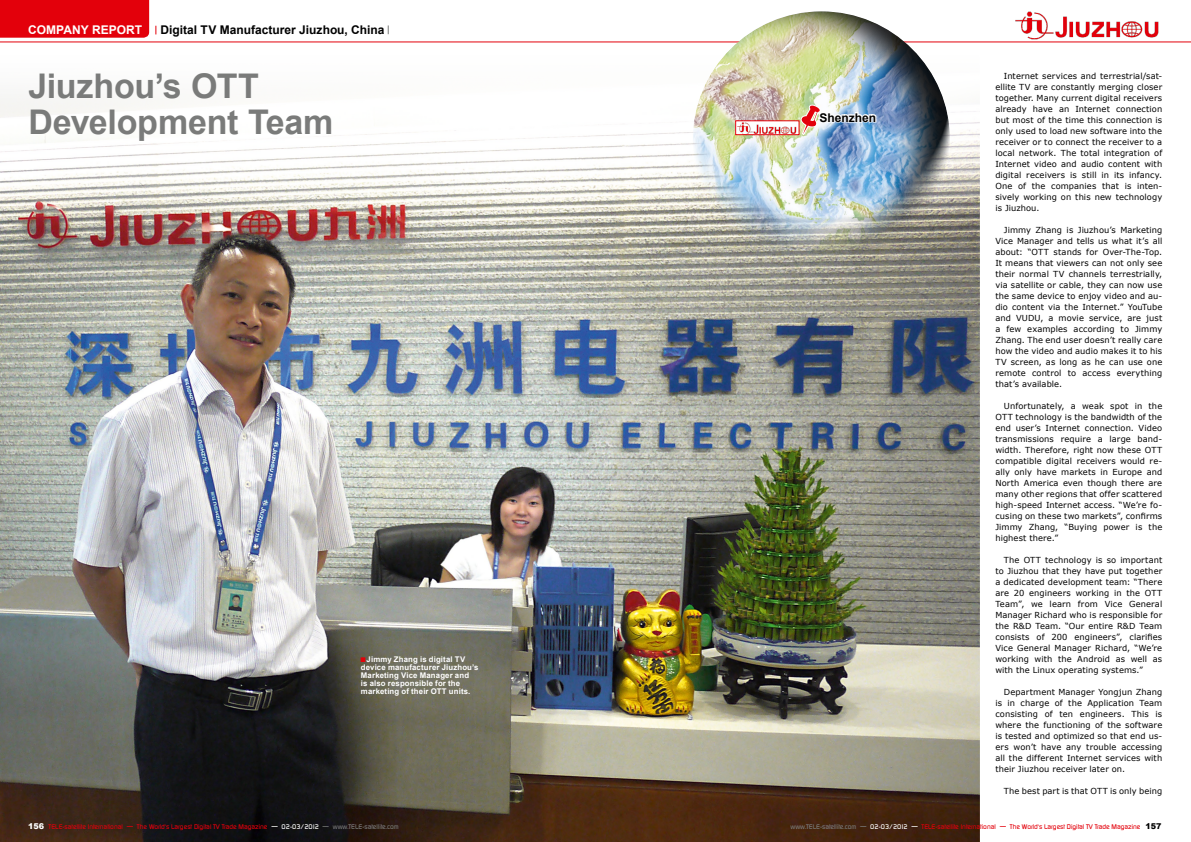
<style>
.page{position:relative;width:1191px;height:842px;background:#fff}
.page>*{position:absolute;margin:0;border:0;box-sizing:border-box;transform-origin:0 0}
.t1{font:700 34px/36px "Arial";letter-spacing:-.01em;color:#7a7b7a}
.t2{font:700 12px "Arial";color:#000}
.t3{font:700 12px "Arial";color:#fff}
.t4{font:10px "Arial";color:#e3020a}
.t5{font:8.3px/11px "Verdana";letter-spacing:.01em;color:#000;text-align:justify}
.t6{font:700 7.8px/8px "Arial";letter-spacing:.02em;color:#fff}
.t7{font:500 6.5px "Digital";color:#e3000b}
.s1{font-family:"Arial";font-weight:900;font-size:8px;color:#fff}
.s2{color:#fff}
.s3{color:#7a7b7a}
.s4{font-family:"Arial";font-weight:900;font-size:8px;color:#000}
</style>
<div class="page">
<img style="left:0;top:94px;width:979px;height:748px">
<hr style="left:0;top:42px;width:1191px;height:1px;background:#e3000b">
<div style="left:691px;top:11px;width:259px;height:258px;background:#000;opacity:.91"></div>
<img style="left:737px;top:123px;width:54px;height:10px">
<div style="left:735px;top:121px;width:64px;height:14px;border:1px solid #e3000b"></div>
<img style="left:1014px;top:11px;width:148px;height:31px">
<div style="left:0;top:0;width:149px;height:38px;background:#e3000b"></div>
<img style="left:791px;top:103px;width:86px;height:56px">
<h2 class="t3" style="left:28px;top:22px;width:115px">COMPANY REPORT</h2>
<h2 class="t2" style="left:160px;top:22px;width:225px">Digital TV Manufacturer Jiuzhou, China</h2>
<h1 class="t1" style="left:28px;top:69px;width:307px">Jiuzhou’s OTT<br>Development Team</h1>
<p class="t6" style="left:361px;top:655px;width:119px;text-indent:6px">Jimmy Zhang is digital TV device manufacturer Jiuzhou’s<br>Marketing Vice Manager and<br>is also responsible for the marketing of their OTT units.</p>
<p class="t4" style="left:360px;top:652px;width:8px">■</p>
<h2 class="t2" style="left:819px;top:109px;width:58px">Shenzhen</h2>
<p class="t5" style="left:995px;top:71px;width:168px;text-indent:9px">Internet services and terrestrial/sat&shy;ellite TV are constantly merging closer together. Many current digital receivers already have an Internet connection but most of the time this connection is only used to load new software into the receiver or to connect the receiver to a local network. The total integration of Internet video and audio content with digital receivers is still in its infancy.<br>One of the companies that is inten&shy;sively working on this new technology is Jiuzhou.</p>
<p class="t5" style="left:995px;top:225px;width:168px;text-indent:9px">Jimmy Zhang is Jiuzhou’s Marketing Vice Manager and tells us what it’s all about: “OTT stands for Over-The-Top.<br>It means that viewers can not only see their normal TV channels terrestrially, via satellite or cable, they can now use the same device to enjoy video and au&shy;dio content via the Internet.” YouTube and VUDU, a movie service, are just a few examples according to Jimmy Zhang. The end user doesn’t really care how the video and audio makes it to his TV screen, as long as he can use one remote control to access everything that’s available.</p>
<p class="t5" style="left:995px;top:401px;width:168px;text-indent:9px">Unfortunately, a weak spot in the OTT technology is the bandwidth of the end user’s Internet connection. Video transmissions require a large band&shy;width. Therefore, right now these OTT compatible digital receivers would re&shy;ally only have markets in Europe and North America even though there are many other regions that offer scattered high-speed Internet access. “We’re fo&shy;cusing on these two markets”, confirms Jimmy Zhang, “Buying power is the highest there.”</p>
<p class="t5" style="left:995px;top:555px;width:168px;text-indent:9px">The OTT technology is so important to Jiuzhou that they have put together a dedicated development team: “There are 20 engineers working in the OTT Team”, we learn from Vice General Manager Richard who is responsible for the R&amp;D Team. “Our entire R&amp;D Team consists of 200 engineers”, clarifies Vice General Manager Richard, “We’re working with the Android as well as with the Linux operating systems.”</p>
<p class="t5" style="left:995px;top:687px;width:168px;text-indent:9px">Department Manager Yongjun Zhang is in charge of the Application Team consisting of ten engineers. This is where the functioning of the software is tested and optimized so that end us&shy;ers won’t have any trouble accessing all the different Internet services with their Jiuzhou receiver later on.</p>
<p class="t5" style="left:1004px;top:786px;width:160px">The best part is that OTT is only being</p>
<p class="t7" style="left:28px;top:823px;width:372px"><span class="s1">156</span> TELE-satellite International — The World‘s Largest Digital TV Trade Magazine <span class="s2">— 02-03/2012</span> <span class="s3">— www.TELE-satellite.com</span></p>
<p class="t7" style="left:790px;top:823px;width:372px"><span class="s3">www.TELE-satellite.com —</span> <span class="s2">02-03/2012 —</span> TELE-satellite International — The World‘s Largest Digital TV Trade Magazine <span class="s4">157</span></p>
</div>
